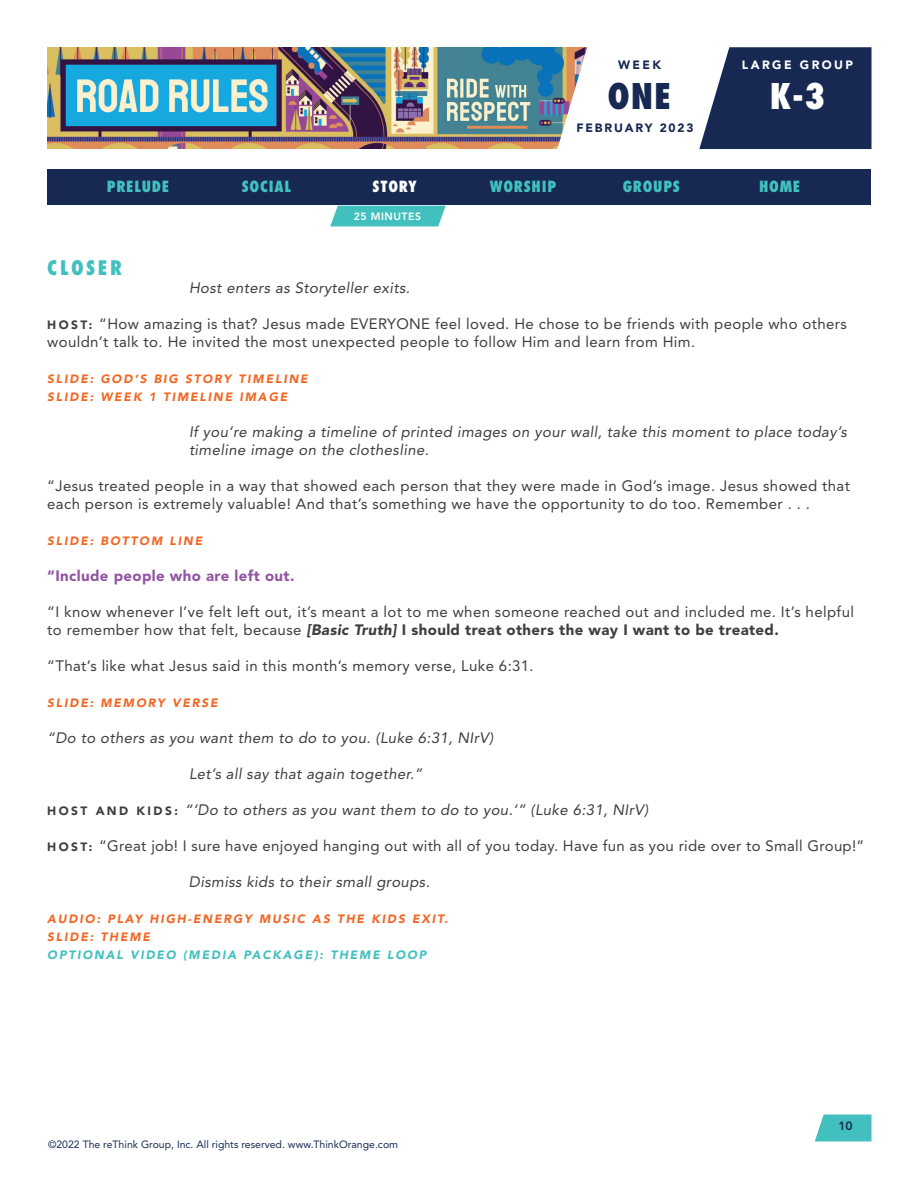
<style>
.page{position:relative;width:918px;height:1188px;background:#fff}
.page>*{position:absolute;margin:0;border:0;box-sizing:border-box;transform-origin:0 0}
.t1{font:800 condensed 34.5px "Futura Std";color:#172953}
.t2{font:800 condensed 34.5px "Futura Std";color:#fff}
.t3{font:800 condensed 19.5px "Futura Std";letter-spacing:.125em;color:#42c0bf}
.t4{font:15px/18px "Avenir LT Std";letter-spacing:.025em;color:#3e3e3f}
.t5{font:italic 15px/18px "Avenir LT Std";letter-spacing:.025em;color:#3e3e3f}
.t6{font:800 condensed 15px "Futura Std";letter-spacing:.05em;color:#42c0bf}
.t7{font:900 15px "Avenir LT Std";letter-spacing:.025em;color:#9255a2}
.t8{font:800 condensed 15px "Futura Std";letter-spacing:.05em;color:#fff}
.t9{font:italic 900 12px/18px "Avenir LT Std";letter-spacing:.15em;color:#f36624}
.t10{font:italic 900 12px "Avenir LT Std";letter-spacing:.15em;color:#42c0bf}
.t11{font:900 12px "Avenir LT Std";letter-spacing:.15em;color:#172953}
.t12{font:900 12px "Avenir LT Std";letter-spacing:.2em;color:#fff}
.t13{font:800 12px "Avenir LT Std";color:#172953}
.t14{font:10.5px "Avenir LT Std";color:#172953}
.t15{font:800 10.5px "Avenir LT Std";letter-spacing:.05em;color:#fff}
.s1{font-weight:900;font-size:12px}
.s2{font-weight:900;font-style:italic}
.s3{font-weight:900}
.s4{font-weight:900;font-style:normal;font-size:12px}
</style>
<div class="page">
<img style="left:47px;top:47px;width:510px;height:102px">
<svg style="left:815px;top:1114px;width:57px;height:28px;background:#57c7c6"></svg>
<svg style="left:557px;top:47px;width:315px;height:102px"></svg>
<div style="left:47px;top:170px;width:824px;height:36px;background:#172953"></div>
<svg style="left:330px;top:206px;width:116px;height:20px;background:#4fc4c3"></svg>
<p class="t11" style="left:618px;top:58px;width:44px">WEEK</p>
<p class="t12" style="left:742px;top:58px;width:113px">LARGE GROUP</p>
<h1 class="t1" style="left:608px;top:75px;width:65px">ONE</h1>
<h1 class="t2" style="left:770px;top:75px;width:57px">K-3</h1>
<p class="t11" style="left:577px;top:121px;width:118px">FEBRUARY 2023</p>
<p class="t6" style="left:107px;top:177px;width:64px">PRELUDE</p>
<p class="t6" style="left:242px;top:177px;width:51px">SOCIAL</p>
<p class="t8" style="left:373px;top:177px;width:46px">STORY</p>
<p class="t6" style="left:490px;top:177px;width:68px">WORSHIP</p>
<p class="t6" style="left:623px;top:177px;width:59px">GROUPS</p>
<p class="t6" style="left:759px;top:177px;width:43px">HOME</p>
<p class="t15" style="left:354px;top:210px;width:69px">25 MINUTES</p>
<h2 class="t3" style="left:47px;top:256px;width:76px">CLOSER</h2>
<p class="t5" style="left:189px;top:279px;width:222px">Host enters as Storyteller exits.</p>
<p class="t4" style="left:47px;top:315px;width:801px"><span class="s1">H O S T:</span> “How amazing is that? Jesus made EVERYONE feel loved. He chose to be friends with people who others wouldn’t talk to. He invited the most unexpected people to follow Him and learn from Him.</p>
<p class="t9" style="left:47px;top:370px;width:262px">SLIDE: GOD’S BIG STORY TIMELINE<br>SLIDE: WEEK 1 TIMELINE IMAGE</p>
<p class="t5" style="left:189px;top:423px;width:659px">If you’re making a timeline of printed images on your wall, take this moment to place today’s timeline image on the clothesline.</p>
<p class="t4" style="left:47px;top:477px;width:804px">“Jesus treated people in a way that showed each person that they were made in God’s image. Jesus showed that each person is extremely valuable! And that’s something we have the opportunity to do too. Remember . . .</p>
<p class="t9" style="left:47px;top:532px;width:156px">SLIDE: BOTTOM LINE</p>
<p class="t7" style="left:47px;top:567px;width:249px">“Include people who are left out.</p>
<p class="t4" style="left:47px;top:603px;width:808px">“I know whenever I’ve felt left out, it’s meant a lot to me when someone reached out and included me. It’s helpful to remember how that felt, because <span class="s2">[Basic Truth]</span> <span class="s3">I should treat others the way I want to be treated.</span></p>
<p class="t4" style="left:47px;top:657px;width:488px">“That’s like what Jesus said in this month’s memory verse, Luke 6:31.</p>
<p class="t9" style="left:47px;top:694px;width:172px">SLIDE: MEMORY VERSE</p>
<p class="t5" style="left:47px;top:729px;width:448px">“Do to others as you want them to do to you. (Luke 6:31, NIrV)</p>
<p class="t5" style="left:189px;top:765px;width:235px">Let’s all say that again together.”</p>
<p class="t5" style="left:47px;top:801px;width:602px"><span class="s4">H O S T A N D K I D S :</span> “‘Do to others as you want them to do to you.‘” (Luke 6:31, NIrV)</p>
<p class="t4" style="left:47px;top:837px;width:819px"><span class="s1">H O S T:</span> “Great job! I sure have enjoyed hanging out with all of you today. Have fun as you ride over to Small Group!”</p>
<p class="t5" style="left:189px;top:873px;width:242px">Dismiss kids to their small groups.</p>
<p class="t9" style="left:47px;top:910px;width:402px">AUDIO: PLAY HIGH-ENERGY MUSIC AS THE KIDS EXIT.<br>SLIDE: THEME</p>
<p class="t10" style="left:47px;top:948px;width:381px">OPTIONAL VIDEO (MEDIA PACKAGE): THEME LOOP</p>
<p class="t14" style="left:48px;top:1138px;width:352px">©2022 The reThink Group, Inc. All rights reserved. www.ThinkOrange.com</p>
<p class="t13" style="left:838px;top:1118px;width:16px">10</p>
</div>
